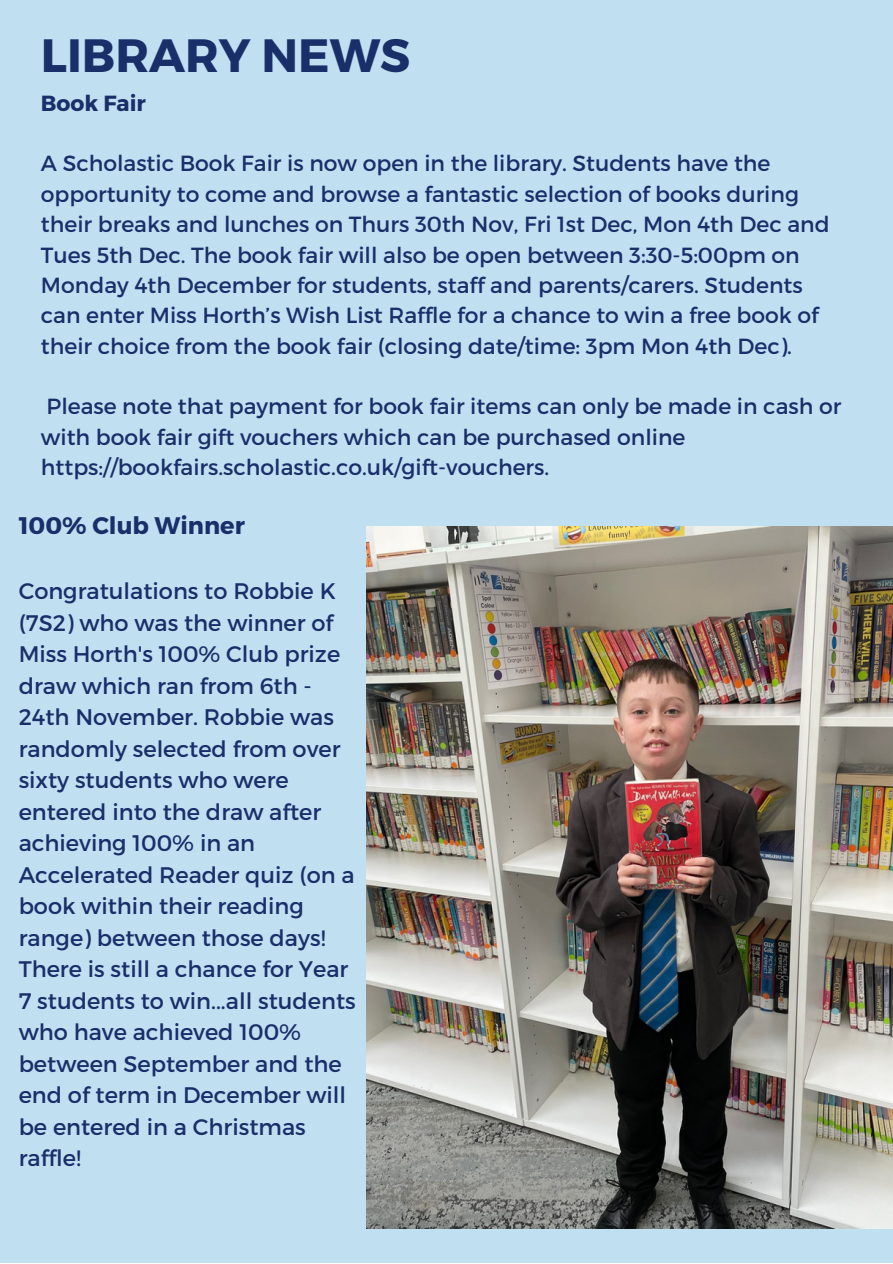
<style>
.page{position:relative;width:893px;height:1264px;background:#fff}
.page>*{position:absolute;margin:0;border:0;box-sizing:border-box;transform-origin:0 0}
.t1{font:700 46.65px "Montserrat";color:#192f69}
.t2{font:700 24px "Montserrat";color:#192f69}
.t3{font:22.5px/31.5px "Montserrat";color:#192f69}
.t4{font:21.9px/30.3px "Montserrat";color:#192f69}
.t5{font:700 21.9px "Montserrat";color:#192f69}
</style>
<div class="page">
<div style="left:0;top:0;width:892px;height:1262px;background:#c0e0f2"></div>
<img style="left:366px;top:526px;width:526px;height:702px">
<p class="t1" style="left:41px;top:25px;width:371px">LIBRARY NEWS</p>
<p class="t5" style="left:41px;top:89px;width:106px">Book Fair</p>
<p class="t4" style="left:41px;top:147px;width:790px">A Scholastic Book Fair is now open in the library. Students have the opportunity to come and browse a fantastic selection of books during their breaks and lunches on Thurs 30th Nov, Fri 1st Dec, Mon 4th Dec and Tues 5th Dec. The book fair will also be open between 3:30-5:00pm on Monday 4th December for students, staff and parents/carers. Students can enter Miss Horth’s Wish List Raffle for a chance to win a free book of their choice from the book fair (closing date/time: 3pm Mon 4th Dec).</p>
<p class="t4" style="left:41px;top:390px;width:801px">Please note that payment for book fair items can only be made in cash or with book fair gift vouchers which can be purchased online https://bookfairs.scholastic.co.uk/gift-vouchers.</p>
<p class="t2" style="left:19px;top:510px;width:228px">100% Club Winner</p>
<p class="t3" style="left:19px;top:574px;width:338px">Congratulations to Robbie K (7S2) who was the winner of<br>Miss Horth's 100% Club prize draw which ran from 6th -<br>24th November. Robbie was randomly selected from over sixty students who were entered into the draw after achieving 100% in an<br>Accelerated Reader quiz (on a book within their reading range) between those days!<br>There is still a chance for Year<br>7 students to win...all students who have achieved 100% between September and the end of term in December will be entered in a Christmas raffle!</p>
</div>
